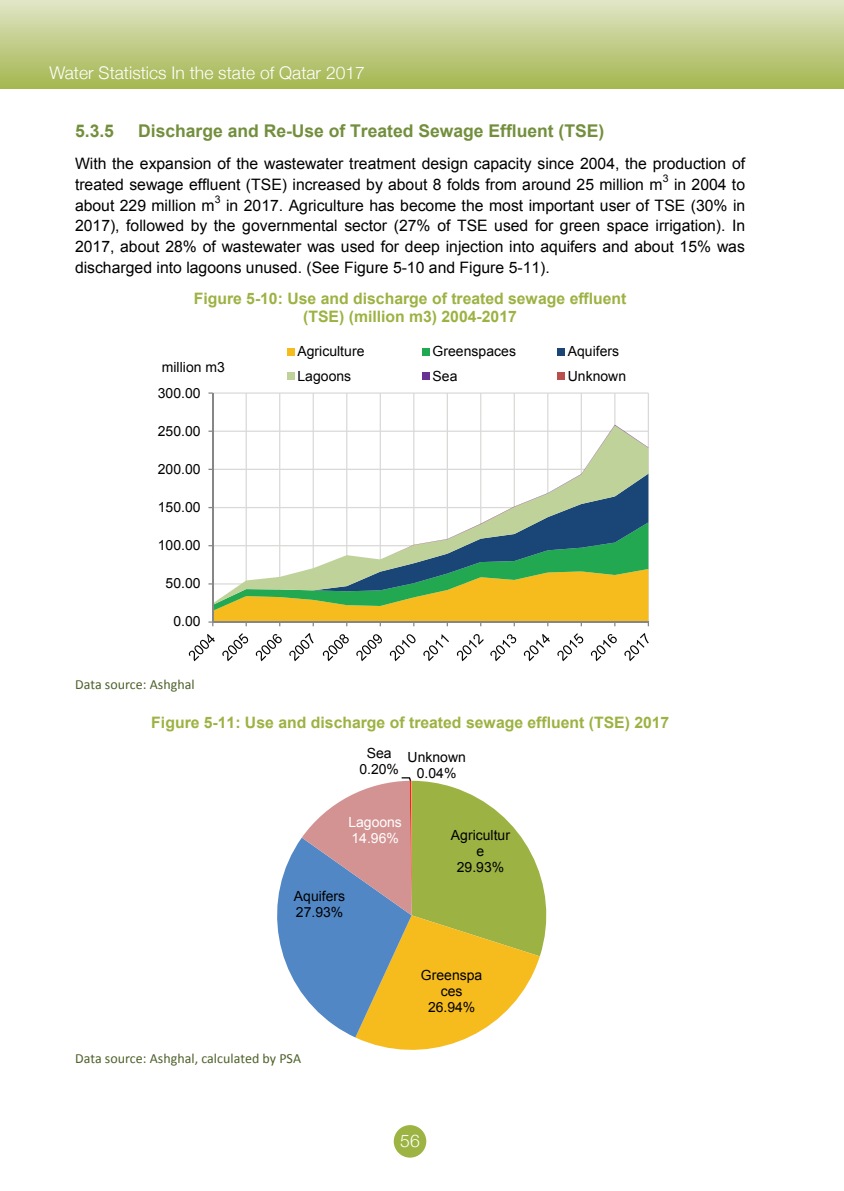
<style>
.page{position:relative;width:844px;height:1191px;background:#fff}
.page>*{position:absolute;margin:0;border:0;box-sizing:border-box;transform-origin:0 0}
.t1{font:700 17.5px "Arial";color:#738f3d}
.t2{font:300 17.5px "Helvetica Neue";color:#fff}
.t3{font:15.75px/20.8px "Arial";color:#000}
.t4{font:700 15.75px/18px "Arial";color:#9cb242;text-align:center}
.t5{font:14px/16.1px "Arial";color:#000;text-align:center}
.t6{font:14px "Calibri";color:#4e612a}
.t7{font:14px/16.1px "Arial";color:#fff}
.t8{font:10.5px "Arial";color:#000}
</style>
<div class="page">
<div style="left:0;top:0;width:843px;height:88px;background:linear-gradient(to bottom,#e1e5c6,#a5b751)"></div>
<div style="left:393px;top:1125px;width:33px;height:32px;background:#9db342;border-radius:50%"></div>
<hr style="left:213px;top:392px;width:435px;height:2px;background:#d9dad8">
<hr style="left:245px;top:393px;width:2px;height:229px;background:#d9dad8">
<hr style="left:279px;top:393px;width:1px;height:229px;background:#d9dad8">
<hr style="left:312px;top:393px;width:2px;height:229px;background:#d9dad8">
<hr style="left:346px;top:393px;width:1px;height:229px;background:#d9dad8">
<hr style="left:379px;top:393px;width:2px;height:229px;background:#d9dad8">
<hr style="left:413px;top:393px;width:1px;height:229px;background:#d9dad8">
<hr style="left:446px;top:393px;width:2px;height:229px;background:#d9dad8">
<hr style="left:480px;top:393px;width:1px;height:229px;background:#d9dad8">
<hr style="left:513px;top:393px;width:1px;height:229px;background:#d9dad8">
<hr style="left:547px;top:393px;width:1px;height:229px;background:#d9dad8">
<hr style="left:580px;top:393px;width:1px;height:229px;background:#d9dad8">
<hr style="left:614px;top:393px;width:1px;height:229px;background:#d9dad8">
<hr style="left:647px;top:393px;width:1px;height:229px;background:#d9dad8">
<svg style="left:213px;top:425px;width:435px;height:97px"></svg>
<hr style="left:212px;top:393px;width:1px;height:229px;background:#868687">
<svg style="left:208px;top:522px;width:440px;height:104px"></svg>
<svg style="left:189px;top:634px;width:26px;height:27px"></svg>
<svg style="left:222px;top:633px;width:26px;height:28px"></svg>
<svg style="left:256px;top:634px;width:26px;height:27px"></svg>
<svg style="left:289px;top:633px;width:24px;height:28px"></svg>
<svg style="left:323px;top:634px;width:25px;height:27px"></svg>
<svg style="left:356px;top:634px;width:26px;height:27px"></svg>
<svg style="left:389px;top:634px;width:26px;height:27px"></svg>
<svg style="left:423px;top:634px;width:26px;height:27px"></svg>
<svg style="left:456px;top:634px;width:27px;height:27px"></svg>
<svg style="left:490px;top:634px;width:26px;height:27px"></svg>
<svg style="left:523px;top:634px;width:26px;height:27px"></svg>
<svg style="left:557px;top:633px;width:26px;height:28px"></svg>
<svg style="left:590px;top:634px;width:26px;height:27px"></svg>
<svg style="left:624px;top:633px;width:24px;height:28px"></svg>
<div style="left:287px;top:348px;width:7px;height:7px;background:#f6bc1e"></div>
<div style="left:422px;top:348px;width:7px;height:7px;background:#22a850"></div>
<div style="left:557px;top:348px;width:7px;height:7px;background:#194677"></div>
<div style="left:287px;top:373px;width:7px;height:7px;background:#bfd299"></div>
<div style="left:422px;top:373px;width:7px;height:7px;background:#683293"></div>
<div style="left:557px;top:373px;width:7px;height:7px;background:#b94f4c"></div>
<svg style="left:277px;top:777px;width:270px;height:273px"></svg>
<p class="t2" style="left:50px;top:59px;width:317px">Water Statistics In the state of Qatar 2017</p>
<p class="t1" style="left:75px;top:119px;width:40px">5.3.5</p>
<p class="t1" style="left:138px;top:119px;width:467px">Discharge and Re-Use of Treated Sewage Effluent (TSE)</p>
<p class="t3" style="left:75px;top:153px;width:671px">With the expansion of the wastewater treatment design capacity since 2004, the production of treated sewage effluent (TSE) increased by about 8 folds from around 25 million m</p>
<p class="t8" style="left:662px;top:171px;width:7px">3</p>
<p class="t3" style="left:673px;top:174px;width:73px">in 2004 to</p>
<p class="t8" style="left:215px;top:192px;width:7px">3</p>
<p class="t3" style="left:75px;top:195px;width:671px;text-align:justify;text-indent:151px">in 2017. Agriculture has become the most important user of TSE (30% in 2017), followed by the governmental sector (27% of TSE used for green space irrigation). In 2017, about 28% of wastewater was used for deep injection into aquifers and about 15% was discharged into lagoons unused. (See Figure 5-10 and Figure 5-11).</p>
<p class="t4" style="left:194px;top:290px;width:434px">Figure 5-10: Use and discharge of treated sewage effluent (TSE) (million m3) 2004-2017</p>
<p class="t3" style="left:75px;top:195px;width:141px">about 229 million m</p>
<p class="t5" style="left:162px;top:359px;width:64px">million m3</p>
<p class="t5" style="left:158px;top:385px;width:44px">300.00</p>
<p class="t5" style="left:158px;top:423px;width:44px">250.00</p>
<p class="t5" style="left:158px;top:461px;width:44px">200.00</p>
<p class="t5" style="left:158px;top:499px;width:44px">150.00</p>
<p class="t5" style="left:158px;top:537px;width:44px">100.00</p>
<p class="t5" style="left:165px;top:575px;width:37px">50.00</p>
<p class="t5" style="left:173px;top:613px;width:29px">0.00</p>
<p class="t5" style="left:297px;top:343px;width:68px">Agriculture</p>
<p class="t5" style="left:432px;top:343px;width:85px">Greenspaces</p>
<p class="t5" style="left:567px;top:343px;width:53px">Aquifers</p>
<p class="t5" style="left:297px;top:368px;width:55px">Lagoons</p>
<p class="t5" style="left:432px;top:368px;width:26px">Sea</p>
<p class="t5" style="left:567px;top:368px;width:60px">Unknown</p>
<p class="t6" style="left:75px;top:675px;width:121px">Data source: Ashghal</p>
<p class="t4" style="left:151px;top:714px;width:519px">Figure 5-11: Use and discharge of treated sewage effluent (TSE) 2017</p>
<p class="t5" style="left:359px;top:745px;width:41px">Sea<br>0.20%</p>
<p class="t5" style="left:407px;top:749px;width:60px">Unknown<br>0.04%</p>
<p class="t7" style="left:348px;top:814px;width:55px">Lagoons<br>14.96%</p>
<p class="t5" style="left:294px;top:887px;width:53px;text-align:left">Aquifers<br>27.93%</p>
<p class="t5" style="left:451px;top:826px;width:61px">Agricultur e<br>29.93%</p>
<p class="t6" style="left:75px;top:1049px;width:227px">Data source: Ashghal, calculated by PSA</p>
<p class="t5" style="left:421px;top:967px;width:63px">Greenspa ces<br>26.94%</p>
<p class="t2" style="left:400px;top:1127px;width:21px">56</p>
</div>
